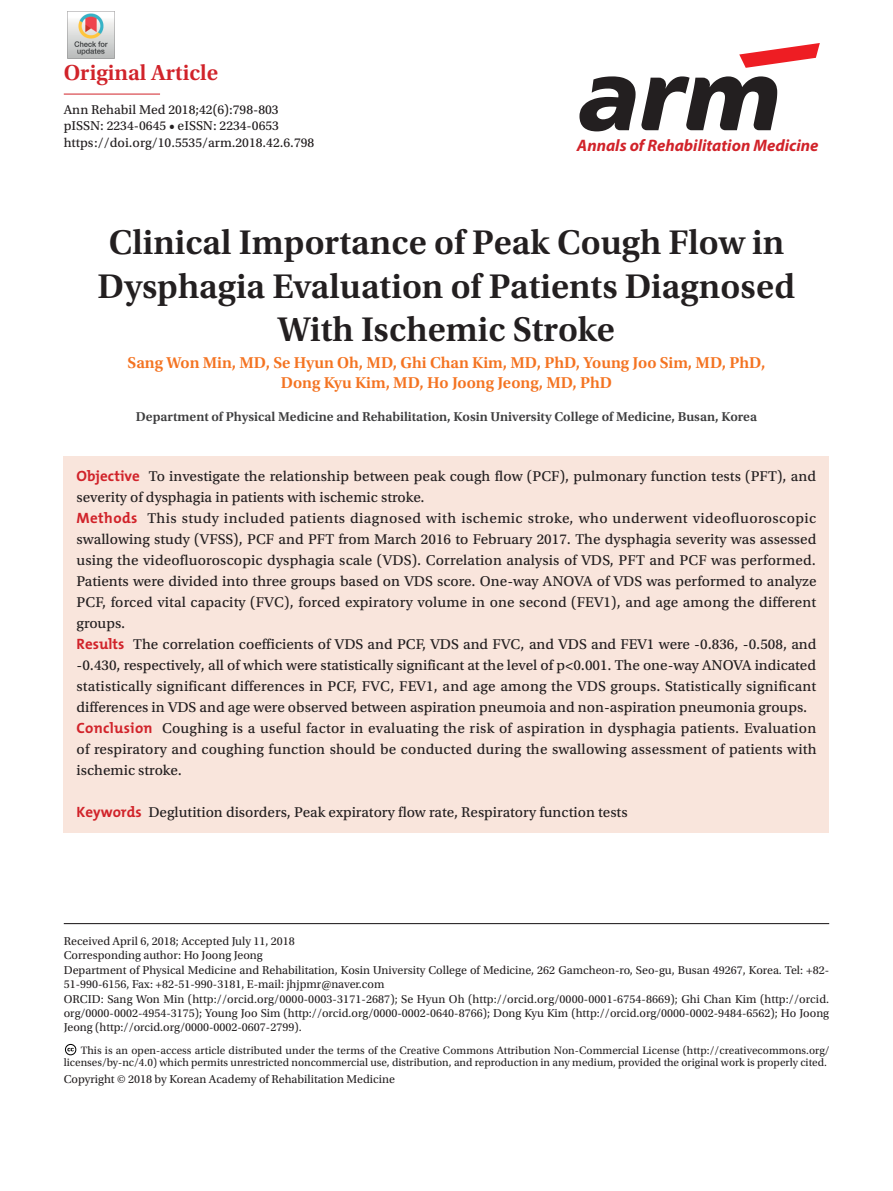
<style>
.page{position:relative;width:893px;height:1191px;background:#fff}
.page>*{position:absolute;margin:0;border:0;box-sizing:border-box;transform-origin:0 0}
.t1{font:600 36px/43.2px "Utopia Std";color:#231f20;text-align:center}
.t2{font:600 22.8px "Utopia Std";color:#d1232a}
.t3{font:italic 700 16.65px "Myriad Pro";color:#d1232a}
.t4{font:600 16.5px/19.8px "Utopia Std";color:#f47321;text-align:center}
.t5{font:15px/21px "Utopia Std Capt";letter-spacing:.005em;color:#231f20}
.t6{font:13.5px/16.2px "Utopia Std Capt";color:#231f20}
.t7{font:600 13.5px "Utopia Std";color:#3e3e3f}
.t8{font:12px/14.4px "Utopia Std";color:#231f20}
.t9{font:11.25px/12px "Utopia Std";color:#231f20;text-align:right}
.s1{font-family:"The Mix";font-weight:700;color:#d1232a}
</style>
<div class="page">
<svg style="left:579px;top:76px;width:198px;height:55px"></svg>
<svg style="left:739px;top:43px;width:81px;height:25px"></svg>
<hr style="left:64px;top:94px;width:96px;height:1px;background:#d1232a">
<hr style="left:64px;top:923px;width:765px;height:1px;background:#231f20">
<svg style="left:64px;top:1043px;width:13px;height:13px"></svg>
<div style="left:64px;top:456px;width:765px;height:376px;background:#f9e5dc"></div>
<img style="left:68px;top:11px;width:46px;height:47px">
<h2 class="t2" style="left:64px;top:59px;width:156px">Original Article</h2>
<p class="t6" style="left:64px;top:102px;width:252px">Ann Rehabil Med 2018;42(6):798-803 pISSN: 2234-0645 • eISSN: 2234-0653 https://doi.org/10.5535/arm.2018.42.6.798</p>
<p class="t3" style="left:577px;top:135px;width:243px">Annals of Rehabilitation Medicine</p>
<h1 class="t1" style="left:98px;top:222px;width:699px">Clinical Importance of Peak Cough Flow in<br>Dysphagia Evaluation of Patients Diagnosed<br>With Ischemic Stroke</h1>
<p class="t4" style="left:128px;top:353px;width:639px">Sang Won Min, MD, Se Hyun Oh, MD, Ghi Chan Kim, MD, PhD, Young Joo Sim, MD, PhD,<br>Dong Kyu Kim, MD, Ho Joong Jeong, MD, PhD</p>
<p class="t7" style="left:136px;top:409px;width:623px">Department of Physical Medicine and Rehabilitation, Kosin University College of Medicine, Busan, Korea</p>
<p class="t5" style="left:77px;top:466px;width:742px"><span class="s1">Objective</span> To investigate the relationship between peak cough flow (PCF), pulmonary function tests (PFT), and severity of dysphagia in patients with ischemic stroke.<br><span class="s1">Methods</span> This study included patients diagnosed with ischemic stroke, who underwent videofluoroscopic swallowing study (VFSS), PCF and PFT from March 2016 to February 2017. The dysphagia severity was assessed using the videofluoroscopic dysphagia scale (VDS). Correlation analysis of VDS, PFT and PCF was performed.<br>Patients were divided into three groups based on VDS score. One-way ANOVA of VDS was performed to analyze PCF, forced vital capacity (FVC), forced expiratory volume in one second (FEV1), and age among the different groups.<br><span class="s1">Results</span> The correlation coefficients of VDS and PCF, VDS and FVC, and VDS and FEV1 were -0.836, -0.508, and -0.430, respectively, all of which were statistically significant at the level of p&lt;0.001. The one-way ANOVA indicated statistically significant differences in PCF, FVC, FEV1, and age among the VDS groups. Statistically significant differences in VDS and age were observed between aspiration pneumoia and non-aspiration pneumonia groups.<br><span class="s1">Conclusion</span> Coughing is a useful factor in evaluating the risk of aspiration in dysphagia patients. Evaluation of respiratory and coughing function should be conducted during the swallowing assessment of patients with ischemic stroke.</p>
<p class="t5" style="left:77px;top:802px;width:552px"><span class="s1">Keywords</span> Deglutition disorders, Peak expiratory flow rate, Respiratory function tests</p>
<p class="t8" style="left:64px;top:934px;width:767px">Received April 6, 2018; Accepted July 11, 2018<br>Corresponding author: Ho Joong Jeong<br>Department of Physical Medicine and Rehabilitation, Kosin University College of Medicine, 262 Gamcheon-ro, Seo-gu, Busan 49267, Korea. Tel: +82- 51-990-6156, Fax: +82-51-990-3181, E-mail: jhjpmr@naver.com<br>ORCID: Sang Won Min (http://orcid.org/0000-0003-3171-2687); Se Hyun Oh (http://orcid.org/0000-0001-6754-8669); Ghi Chan Kim (http://orcid. org/0000-0002-4954-3175); Young Joo Sim (http://orcid.org/0000-0002-0640-8766); Dong Kyu Kim (http://orcid.org/0000-0002-9484-6562); Ho Joong Jeong (http://orcid.org/0000-0002-0607-2799).</p>
<p class="t9" style="left:64px;top:1044px;width:767px">This is an open-access article distributed under the terms of the Creative Commons Attribution Non-Commercial License (http://creativecommons.org/ licenses/by-nc/4.0) which permits unrestricted noncommercial use, distribution, and reproduction in any medium, provided the original work is properly cited.</p>
<p class="t8" style="left:64px;top:1071px;width:333px">Copyright © 2018 by Korean Academy of Rehabilitation Medicine</p>
</div>
